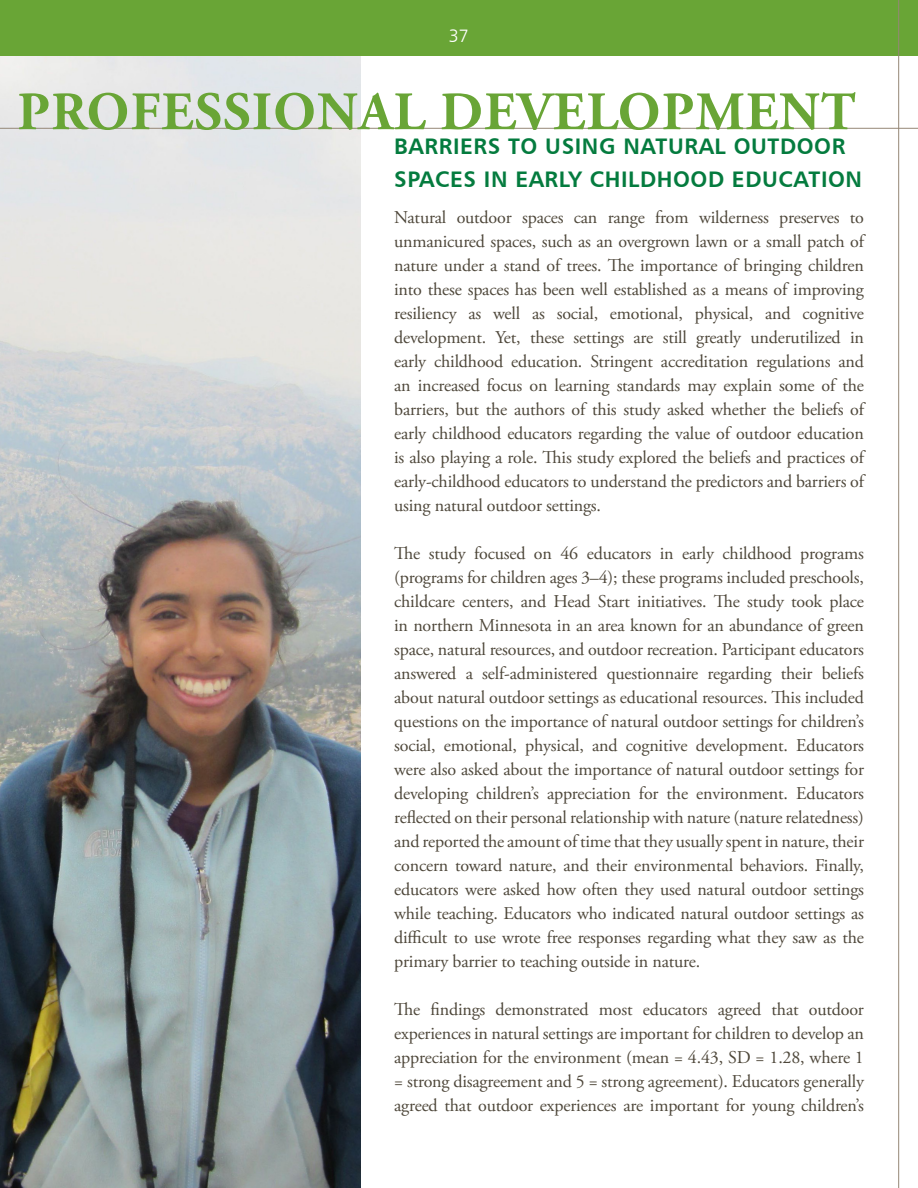
<style>
.page{position:relative;width:918px;height:1188px;background:#fff}
.page>*{position:absolute;margin:0;border:0;box-sizing:border-box;transform-origin:0 0}
.t1{font:700 54px "Adobe Garamond Pro";letter-spacing:.025em;color:#69a536}
.t2{font:22.5px/33px "Humanist 777 BT Bold B";letter-spacing:.025em;color:#047b3e}
.t3{font:18px/24px "Adobe Garamond Pro";letter-spacing:-.01em;color:#4e473a;text-align:justify}
.t4{font:18px "Humanist 777 BT Light B";color:#fff}
</style>
<div class="page">
<img style="left:0;top:56px;width:360px;height:1132px">
<hr style="left:0;top:128px;width:918px;height:1px;background:#958776">
<div style="left:0;top:0;width:918px;height:56px;background:#69a536"></div>
<hr style="left:898px;top:0;width:1px;height:1188px;background:#958776">
<p class="t4" style="left:449px;top:25px;width:22px">37</p>
<h1 class="t1" style="left:17px;top:81px;width:840px">PROFESSIONAL DEVELOPMENT</h1>
<p class="t2" style="left:394px;top:129px;width:469px">BARRIERS TO USING NATURAL OUTDOOR<br>SPACES IN EARLY CHILDHOOD EDUCATION</p>
<p class="t3" style="left:394px;top:206px;width:471px">Natural outdoor spaces can range from wilderness preserves to unmanicured spaces, such as an overgrown lawn or a small patch of nature under a stand of trees. The importance of bringing children into these spaces has been well established as a means of improving resiliency as well as social, emotional, physical, and cognitive development. Yet, these settings are still greatly underutilized in early childhood education. Stringent accreditation regulations and an increased focus on learning standards may explain some of the barriers, but the authors of this study asked whether the beliefs of early childhood educators regarding the value of outdoor education is also playing a role. This study explored the beliefs and practices of early-childhood educators to understand the predictors and barriers of using natural outdoor settings.</p>
<p class="t3" style="left:394px;top:542px;width:471px">The study focused on 46 educators in early childhood programs (programs for children ages 3–4); these programs included preschools, childcare centers, and Head Start initiatives. The study took place in northern Minnesota in an area known for an abundance of green space, natural resources, and outdoor recreation. Participant educators answered a self-administered questionnaire regarding their beliefs about natural outdoor settings as educational resources. This included questions on the importance of natural outdoor settings for children’s social, emotional, physical, and cognitive development. Educators were also asked about the importance of natural outdoor settings for developing children’s appreciation for the environment. Educators reflected on their personal relationship with nature (nature relatedness) and reported the amount of time that they usually spent in nature, their concern toward nature, and their environmental behaviors. Finally, educators were asked how often they used natural outdoor settings while teaching. Educators who indicated natural outdoor settings as difficult to use wrote free responses regarding what they saw as the primary barrier to teaching outside in nature.</p>
<p class="t3" style="left:394px;top:998px;width:471px">The findings demonstrated most educators agreed that outdoor experiences in natural settings are important for children to develop an appreciation for the environment (mean = 4.43, SD = 1.28, where 1 = strong disagreement and 5 = strong agreement). Educators generally agreed that outdoor experiences are important for young children’s</p>
</div>
